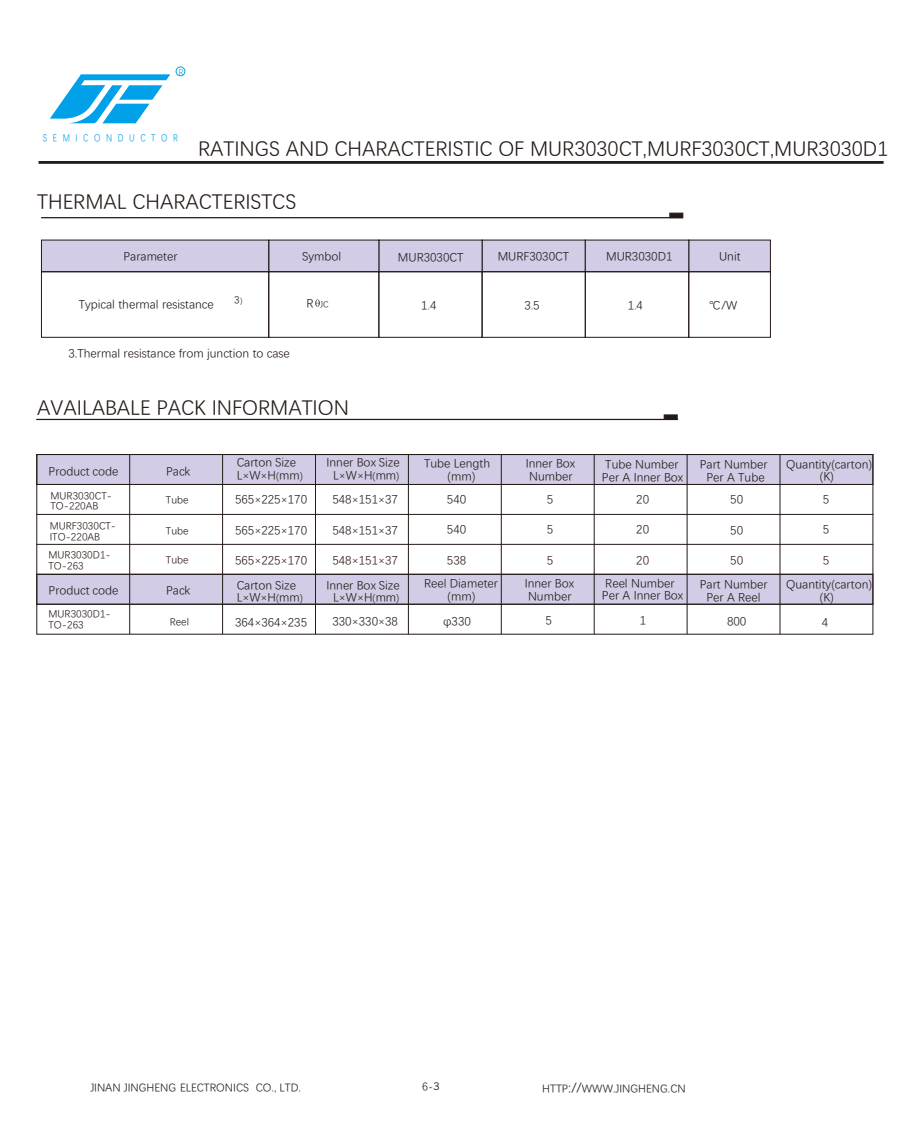
<style>
.page{position:relative;width:908px;height:1141px;background:#fff}
.page>*{position:absolute;margin:0;border:0;box-sizing:border-box;transform-origin:0 0}
.t1{font:21px "Deng Xian";color:#231916}
.t2{font:12.25px/12.8px "Deng Xian";color:#231916}
.t3{font:11.38px "Deng Xian";color:#231916}
.t4{font:10.5px/11px "Deng Xian";color:#231916}
.t5{font:10.5px "Deng Xian";letter-spacing:.655em;color:#00a1e9;scale:.81 1}
.t6{font:8.92px "Deng Xian";color:#00a1e9}
.t7{font:8.75px "Deng Xian";color:#231916}
.s1{font-size:10.5px}
.s2{font-size:8.05px}
.s3{font-size:12.25px}
.s4{font-family:"News Gothic BT";font-size:10.5px}
.s5{font-size:14px}
</style>
<div class="page">
<hr style="left:39px;top:161px;width:844px;height:3px;background:#231916">
<hr style="left:41px;top:217px;width:642px;height:1px;background:#231916">
<svg style="left:669px;top:213px;width:14px;height:4px"></svg>
<hr style="left:36px;top:419px;width:642px;height:1px;background:#231916">
<svg style="left:664px;top:415px;width:13px;height:4px"></svg>
<svg style="left:315px;top:299px;width:5px;height:8px"></svg>
<svg style="left:41px;top:240px;width:730px;height:32px;background:#c8c1da"></svg>
<svg style="left:50px;top:74px;width:120px;height:49px"></svg>
<div style="left:176px;top:67px;width:9px;height:9px;border:1px solid #00a7d7;border-radius:50%"></div>
<div style="left:37px;top:575px;width:835px;height:29px;background:#d2cce6"></div>
<svg style="left:37px;top:455px;width:835px;height:29px;background:#d0cae4"></svg>
<hr style="left:36px;top:454px;width:1px;height:180px;background:#231916">
<hr style="left:129px;top:454px;width:1px;height:180px;background:#231916">
<hr style="left:222px;top:454px;width:1px;height:180px;background:#231916">
<hr style="left:315px;top:454px;width:1px;height:180px;background:#231916">
<hr style="left:408px;top:454px;width:1px;height:180px;background:#231916">
<hr style="left:501px;top:454px;width:1px;height:180px;background:#231916">
<hr style="left:594px;top:454px;width:1px;height:180px;background:#231916">
<hr style="left:687px;top:454px;width:1px;height:180px;background:#231916">
<hr style="left:780px;top:454px;width:1px;height:180px;background:#231916">
<hr style="left:872px;top:454px;width:1px;height:180px;background:#231916">
<hr style="left:36px;top:634px;width:837px;height:1px;background:#231916">
<hr style="left:36px;top:604px;width:837px;height:1px;background:#231916">
<hr style="left:36px;top:574px;width:837px;height:1px;background:#231916">
<hr style="left:36px;top:544px;width:837px;height:1px;background:#231916">
<hr style="left:36px;top:514px;width:837px;height:1px;background:#231916">
<hr style="left:36px;top:484px;width:837px;height:1px;background:#231916">
<hr style="left:36px;top:454px;width:837px;height:1px;background:#231916">
<p class="t6" style="left:178px;top:68px;width:7px">R</p>
<p class="t5" style="left:43px;top:133px;width:168px">SEMICONDUCTOR</p>
<h1 class="t1" style="left:198px;top:138px;width:692px">RATINGS AND CHARACTERISTIC OF MUR3030CT,MURF3030CT,MUR3030D1</h1>
<h1 class="t1" style="left:37px;top:191px;width:260px">THERMAL CHARACTERISTCS</h1>
<p class="t2" style="left:123px;top:250px;width:56px">Parameter</p>
<p class="t2" style="left:302px;top:250px;width:41px">Symbol</p>
<p class="t2" style="left:398px;top:251px;width:67px">MUR3030CT</p>
<p class="t2" style="left:498px;top:250px;width:73px">MURF3030CT</p>
<p class="t2" style="left:606px;top:250px;width:68px">MUR3030D1</p>
<p class="t2" style="left:719px;top:250px;width:23px">Unit</p>
<p class="t2" style="left:628px;top:299px;width:17px">1<span class="s1">.</span>4</p>
<p class="t4" style="left:234px;top:294px;width:10px">3<span class="s2">)</span></p>
<p class="t2" style="left:79px;top:298px;width:137px">Typical thermal resistance</p>
<p class="t7" style="left:306px;top:300px;width:24px"><span class="s3">R</span> JC</p>
<p class="t2" style="left:421px;top:299px;width:17px">1<span class="s1">.</span>4</p>
<p class="t2" style="left:709px;top:299px;width:30px">℃/W</p>
<p class="t2" style="left:524px;top:299px;width:17px">3<span class="s1">.</span>5</p>
<p class="t2" style="left:68px;top:347px;width:223px">3.Thermal resistance from junction to case</p>
<h1 class="t1" style="left:37px;top:397px;width:313px">AVAILABALE PACK INFORMATION</h1>
<p class="t2" style="left:237px;top:456px;width:68px">Carton Size<br>L<span class="s1">×</span>W<span class="s1">×</span>H<span class="s1">(</span>mm<span class="s1">)</span></p>
<p class="t2" style="left:326px;top:456px;width:75px;text-align:center">Inner Box Size<br>L<span class="s1">×</span>W<span class="s1">×</span>H<span class="s1">(</span>mm<span class="s1">)</span></p>
<p class="t2" style="left:786px;top:458px;width:87px;text-align:center">Quantity(carton) (K)</p>
<p class="t2" style="left:49px;top:466px;width:71px">Product code</p>
<p class="t2" style="left:447px;top:457px;width:44px;text-indent:-23px">Tube Length (mm)</p>
<p class="t2" style="left:526px;top:457px;width:51px">Inner Box<br>Number</p>
<p class="t2" style="left:602px;top:458px;width:83px">Tube Number<br>Per A Inner Box</p>
<p class="t2" style="left:700px;top:458px;width:69px;text-align:center">Part Number<br>Per A Tube</p>
<p class="t2" style="left:166px;top:466px;width:26px">Pack</p>
<p class="t4" style="left:51px;top:490px;width:63px">MUR3030CT-<br>TO-220AB</p>
<p class="t4" style="left:50px;top:520px;width:68px">MURF3030CT-<br>ITO-220AB</p>
<p class="t4" style="left:49px;top:550px;width:64px">MUR3030D1-<br>TO-263</p>
<p class="t4" style="left:166px;top:495px;width:24px">Tube</p>
<p class="t4" style="left:166px;top:525px;width:24px">Tube</p>
<p class="t2" style="left:235px;top:493px;width:74px">565<span class="s1">×</span>225<span class="s1">×</span>170</p>
<p class="t2" style="left:235px;top:524px;width:74px">565<span class="s1">×</span>225<span class="s1">×</span>170</p>
<p class="t2" style="left:332px;top:493px;width:67px">548<span class="s1">×</span>151<span class="s1">×</span>37</p>
<p class="t2" style="left:332px;top:524px;width:67px">548<span class="s1">×</span>151<span class="s1">×</span>37</p>
<p class="t2" style="left:447px;top:493px;width:21px">540</p>
<p class="t2" style="left:447px;top:523px;width:21px">540</p>
<p class="t2" style="left:547px;top:493px;width:8px">5</p>
<p class="t2" style="left:547px;top:523px;width:8px">5</p>
<p class="t2" style="left:636px;top:493px;width:14px">20</p>
<p class="t2" style="left:636px;top:523px;width:14px">20</p>
<p class="t2" style="left:730px;top:493px;width:14px">50</p>
<p class="t2" style="left:730px;top:524px;width:14px">50</p>
<p class="t2" style="left:823px;top:493px;width:8px">5</p>
<p class="t2" style="left:823px;top:523px;width:8px">5</p>
<p class="t4" style="left:166px;top:555px;width:24px">Tube</p>
<p class="t2" style="left:447px;top:554px;width:21px">538</p>
<p class="t2" style="left:547px;top:554px;width:8px">5</p>
<p class="t2" style="left:636px;top:554px;width:14px">20</p>
<p class="t2" style="left:730px;top:554px;width:14px">50</p>
<p class="t2" style="left:823px;top:554px;width:8px">5</p>
<p class="t2" style="left:235px;top:554px;width:74px">565<span class="s1">×</span>225<span class="s1">×</span>170</p>
<p class="t2" style="left:332px;top:554px;width:67px">548<span class="s1">×</span>151<span class="s1">×</span>37</p>
<p class="t2" style="left:49px;top:584px;width:71px">Product code</p>
<p class="t2" style="left:166px;top:584px;width:26px">Pack</p>
<p class="t2" style="left:237px;top:579px;width:68px">Carton Size<br>L<span class="s1">×</span>W<span class="s1">×</span>H<span class="s1">(</span>mm<span class="s1">)</span></p>
<p class="t4" style="left:170px;top:617px;width:21px">Reel</p>
<p class="t2" style="left:235px;top:616px;width:74px">364<span class="s1">×</span>364<span class="s1">×</span>235</p>
<p class="t4" style="left:49px;top:608px;width:64px">MUR3030D1-<br>TO-263</p>
<p class="t2" style="left:326px;top:579px;width:75px;text-align:center">Inner Box Size<br>L<span class="s1">×</span>W<span class="s1">×</span>H<span class="s1">(</span>mm<span class="s1">)</span></p>
<p class="t2" style="left:332px;top:616px;width:67px">330<span class="s1">×</span>330<span class="s1">×</span>38</p>
<p class="t2" style="left:424px;top:577px;width:76px;text-align:center">Reel Diameter (mm)</p>
<p class="t2" style="left:443px;top:616px;width:29px">φ330</p>
<p class="t2" style="left:525px;top:577px;width:51px">Inner Box<br>Number</p>
<p class="t2" style="left:545px;top:614px;width:8px">5</p>
<p class="t2" style="left:602px;top:577px;width:83px">Reel Number<br>Per A Inner Box</p>
<p class="t2" style="left:640px;top:614px;width:8px">1</p>
<p class="t2" style="left:700px;top:578px;width:69px;text-align:center">Part Number<br>Per A Reel</p>
<p class="t2" style="left:727px;top:615px;width:21px">800</p>
<p class="t2" style="left:786px;top:578px;width:87px;text-align:center">Quantity(carton) (K)</p>
<p class="t2" style="left:822px;top:616px;width:8px">4</p>
<p class="t3" style="left:90px;top:1081px;width:212px">JINAN JINGHENG ELECTRONICS CO., LTD.</p>
<p class="t3" style="left:422px;top:1081px;width:19px">6<span class="s1">-</span><span class="s4">3</span></p>
<p class="t3" style="left:542px;top:1083px;width:145px">HTTP<span class="s5">://</span>WWW.JINGHENG.CN</p>
</div>
